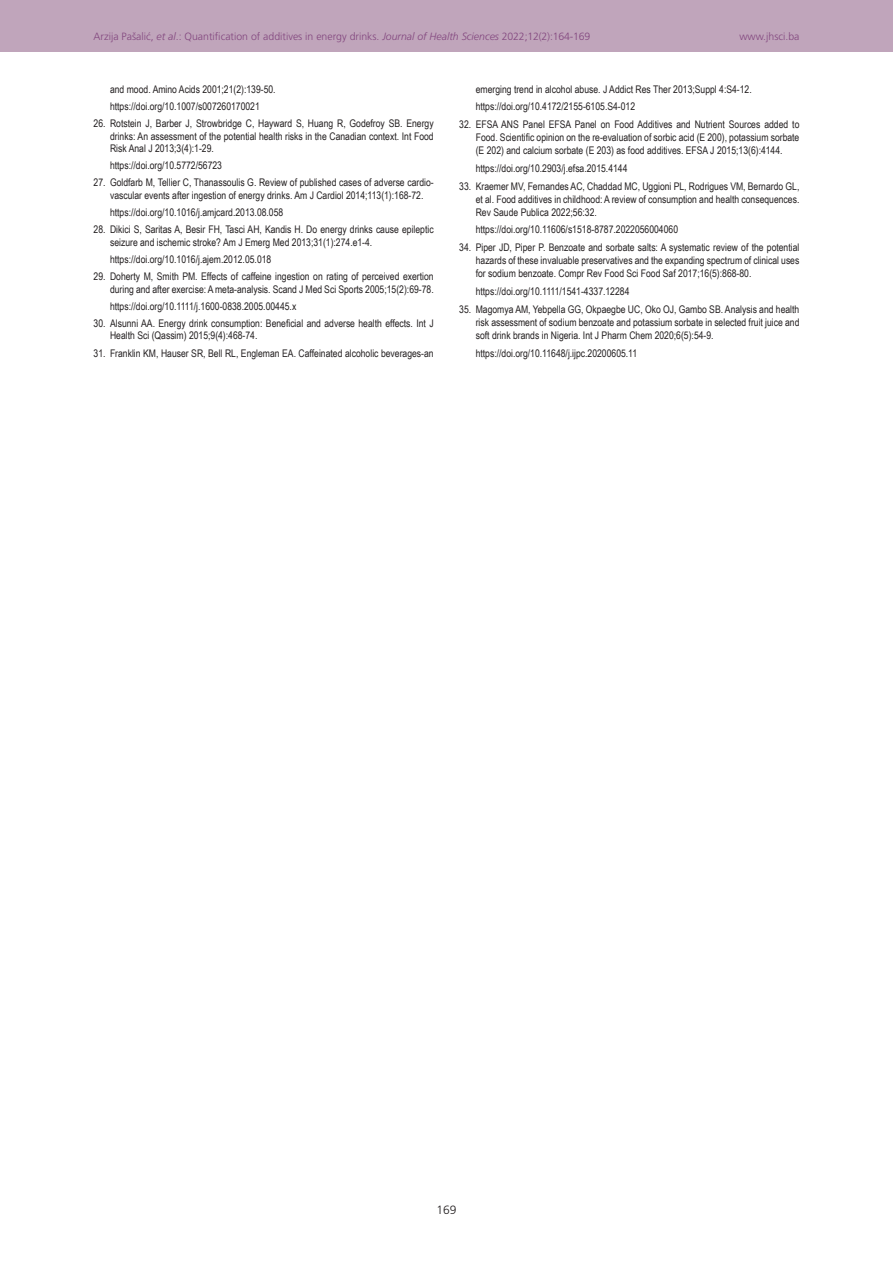
<style>
.page{position:relative;width:893px;height:1263px;background:#fff}
.page>*{position:absolute;margin:0;border:0;box-sizing:border-box;transform-origin:0 0}
.t1{font:300 12px "Frutiger CE";color:#231f20}
.REF{font:10.5px/13.2px "Arial Narrow";color:#231f20;text-align:justify}
.t2{font:300 10.5px "Frutiger CE";color:#82467e}
.s1{font-style:italic}
</style>
<div class="page">
<div style="left:0;top:0;width:893px;height:51px;background:#c0a5bb"></div>
<p class="t2" style="left:94px;top:30px;width:498px">Arzija Pašalić, <span class="s1">et al</span>.: Quantification of additives in energy drinks. <span class="s1">Journal of Health Sciences</span> 2022;12(2):164-169</p>
<p class="t2" style="left:739px;top:30px;width:62px">www.jhsci.ba</p>
<p class="REF" style="left:110px;top:82px;width:167px">and mood. Amino Acids 2001;21(2):139-50.</p>
<p class="REF" style="left:110px;top:99px;width:151px">https://doi.org/10.1007/s007260170021</p>
<p class="REF" style="left:110px;top:117px;width:325px;line-height:12.6px;text-indent:-16px">26. Rotstein J, Barber J, Strowbridge C, Hayward S, Huang R, Godefroy SB. Energy drinks: An assessment of the potential health risks in the Canadian context. Int Food Risk Anal J 2013;3(4):1-29.</p>
<p class="REF" style="left:110px;top:159px;width:114px">https://doi.org/10.5772/56723</p>
<p class="REF" style="left:94px;top:176px;width:342px;line-height:12.6px;text-align:center">27. Goldfarb M, Tellier C, Thanassoulis G. Review of published cases of adverse cardio&shy;vascular events after ingestion of energy drinks. Am J Cardiol 2014;113(1):168-72.</p>
<p class="REF" style="left:110px;top:205px;width:175px">https://doi.org/10.1016/j.amjcard.2013.08.058</p>
<p class="REF" style="left:110px;top:223px;width:325px;line-height:12.6px;text-indent:-16px">28. Dikici S, Saritas A, Besir FH, Tasci AH, Kandis H. Do energy drinks cause epileptic seizure and ischemic stroke? Am J Emerg Med 2013;31(1):274.e1-4.</p>
<p class="REF" style="left:110px;top:252px;width:163px">https://doi.org/10.1016/j.ajem.2012.05.018</p>
<p class="REF" style="left:94px;top:270px;width:342px;line-height:12.6px;text-align:right">29. Doherty M, Smith PM. Effects of caffeine ingestion on rating of perceived exertion during and after exercise: Ameta-analysis. Scand J Med Sci Sports 2005;15(2):69-78.</p>
<p class="REF" style="left:110px;top:299px;width:188px">https://doi.org/10.1111/j.1600-0838.2005.00445.x</p>
<p class="REF" style="left:110px;top:316px;width:325px;line-height:12.6px;text-indent:-16px">30. Alsunni AA. Energy drink consumption: Beneficial and adverse health effects. Int J<br>Health Sci (Qassim) 2015;9(4):468-74.</p>
<p class="REF" style="left:94px;top:346px;width:342px">31. Franklin KM, Hauser SR, Bell RL, Engleman EA. Caffeinated alcoholic beverages-an</p>
<p class="REF" style="left:476px;top:82px;width:278px">emerging trend in alcohol abuse. J Addict Res Ther 2013;Suppl 4:S4-12.</p>
<p class="REF" style="left:476px;top:100px;width:161px">https://doi.org/10.4172/2155-6105.S4-012</p>
<p class="REF" style="left:476px;top:117px;width:325px;text-indent:-16px">32. EFSA ANS Panel EFSA Panel on Food Additives and Nutrient Sources added to Food. Scientific opinion on the re-evaluation of sorbic acid (E 200), potassium sorbate (E 202) and calcium sorbate (E 203) as food additives. EFSA J 2015;13(6):4144.</p>
<p class="REF" style="left:476px;top:161px;width:153px">https://doi.org/10.2903/j.efsa.2015.4144</p>
<p class="REF" style="left:476px;top:179px;width:325px;text-indent:-16px">33. Kraemer MV, Fernandes AC, Chaddad MC, Uggioni PL, Rodrigues VM, Bernardo GL, et al. Food additives in childhood: A review of consumption and health consequences.<br>Rev Saude Publica 2022;56:32.</p>
<p class="REF" style="left:476px;top:223px;width:204px">https://doi.org/10.11606/s1518-8787.2022056004060</p>
<p class="REF" style="left:476px;top:240px;width:325px;text-indent:-16px">34. Piper JD, Piper P. Benzoate and sorbate salts: A systematic review of the potential hazards of these invaluable preservatives and the expanding spectrum of clinical uses for sodium benzoate. Compr Rev Food Sci Food Saf 2017;16(5):868-80.</p>
<p class="REF" style="left:476px;top:284px;width:155px">https://doi.org/10.1111/1541-4337.12284</p>
<p class="REF" style="left:476px;top:302px;width:325px;text-indent:-16px">35. Magomya AM, Yebpella GG, Okpaegbe UC, Oko OJ, Gambo SB. Analysis and health risk assessment of sodium benzoate and potassium sorbate in selected fruit juice and soft drink brands in Nigeria. Int J Pharm Chem 2020;6(5):54-9.</p>
<p class="REF" style="left:476px;top:346px;width:163px">https://doi.org/10.11648/j.ijpc.20200605.11</p>
<p class="t1" style="left:436px;top:1203px;width:22px">169</p>
</div>
